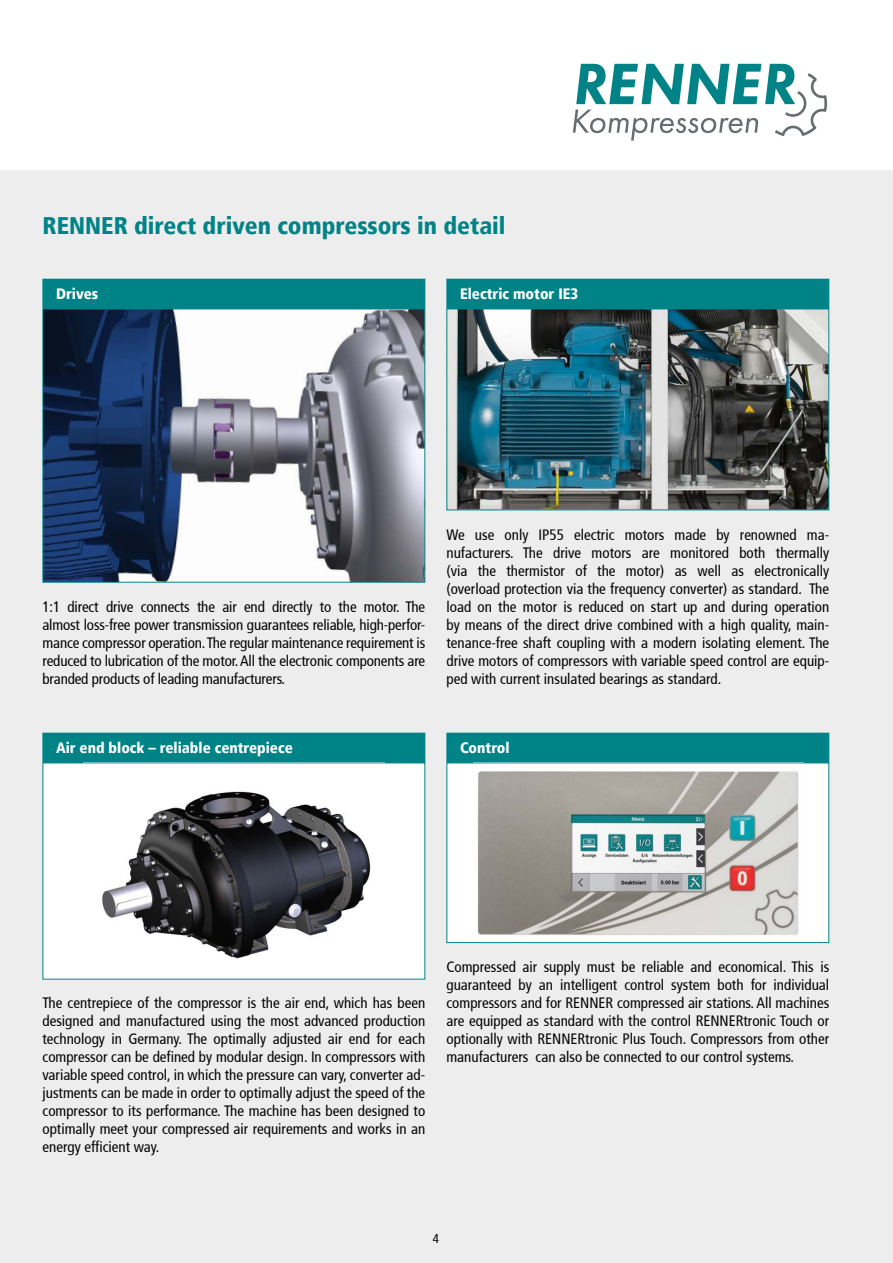
<style>
.page{position:relative;width:893px;height:1263px;background:#fff}
.page>*{position:absolute;margin:0;border:0;box-sizing:border-box;transform-origin:0 0}
.t1{font:900 condensed 24px "Frutiger";color:#008387}
.t2{font:condensed 15px/18px "Frutiger";color:#000;text-align:justify}
.t3{font:900 condensed 15px "Frutiger";color:#fff}
.t4{font:condensed 12.75px "Frutiger";color:#000}
</style>
<div class="page">
<div style="left:0;top:170px;width:893px;height:1093px;background:#ededed"></div>
<svg style="left:573px;top:64px;width:254px;height:77px"></svg>
<div style="left:43px;top:733px;width:382px;height:29px;background:#008387"></div>
<div style="left:43px;top:279px;width:382px;height:29px;background:#008387"></div>
<div style="left:43px;top:279px;width:382px;height:30px;border:1px solid #008387"></div>
<div style="left:447px;top:733px;width:382px;height:29px;background:#008387"></div>
<div style="left:43px;top:763px;width:382px;height:216px;background:#fff"></div>
<img style="left:102px;top:791px;width:269px;height:168px">
<img style="left:45px;top:311px;width:378px;height:270px">
<div style="left:43px;top:309px;width:382px;height:274px;border:1px solid #008387"></div>
<img style="left:448px;top:311px;width:379px;height:197px">
<div style="left:446px;top:309px;width:383px;height:201px;border:1px solid #008387"></div>
<div style="left:447px;top:279px;width:382px;height:29px;background:#008387"></div>
<div style="left:446px;top:279px;width:383px;height:30px;border:1px solid #008387"></div>
<div style="left:447px;top:763px;width:382px;height:179px;background:#fff"></div>
<img style="left:477px;top:771px;width:322px;height:165px">
<div style="left:446px;top:762px;width:383px;height:181px;border:1px solid #008387"></div>
<h1 class="t1" style="left:43px;top:211px;width:465px">RENNER direct driven compressors in detail</h1>
<p class="t3" style="left:56px;top:285px;width:44px">Drives</p>
<p class="t3" style="left:460px;top:285px;width:120px">Electric motor IE3</p>
<p class="t2" style="left:43px;top:598px;width:384px">1:1 direct drive connects the air end directly to the motor. The almost loss-free power transmission guarantees reliable, high-perfor&shy;mance compressor operation. The regular maintenance requirement is reduced to lubrication of the motor. All the electronic components are branded products of leading manufacturers.</p>
<p class="t2" style="left:446px;top:526px;width:384px">We use only IP55 electric motors made by renowned ma&shy;nufacturers. The drive motors are monitored both thermally (via the thermistor of the motor) as well as electronically (overload protection via the frequency converter) as standard. The load on the motor is reduced on start up and during operation by means of the direct drive combined with a high quality, main&shy;tenance-free shaft coupling with a modern isolating element. The drive motors of compressors with variable speed control are equip&shy;ped with current insulated bearings as standard.</p>
<p class="t3" style="left:56px;top:739px;width:238px">Air end block – reliable centrepiece</p>
<p class="t3" style="left:460px;top:739px;width:51px">Control</p>
<p class="t2" style="left:43px;top:994px;width:384px">The centrepiece of the compressor is the air end, which has been designed and manufactured using the most advanced production technology in Germany. The optimally adjusted air end for each compressor can be defined by modular design. In compressors with variable speed control, in which the pressure can vary, converter ad&shy;justments can be made in order to optimally adjust the speed of the compressor to its performance. The machine has been designed to optimally meet your compressed air requirements and works in an energy efficient way.</p>
<p class="t2" style="left:446px;top:958px;width:384px">Compressed air supply must be reliable and economical. This is guaranteed by an intelligent control system both for individual compressors and for RENNER compressed air stations. All machines are equipped as standard with the control RENNERtronic Touch or optionally with RENNERtronic Plus Touch. Compressors from other manufacturers can also be connected to our control systems.</p>
<p class="t4" style="left:433px;top:1231px;width:8px">4</p>
</div>
